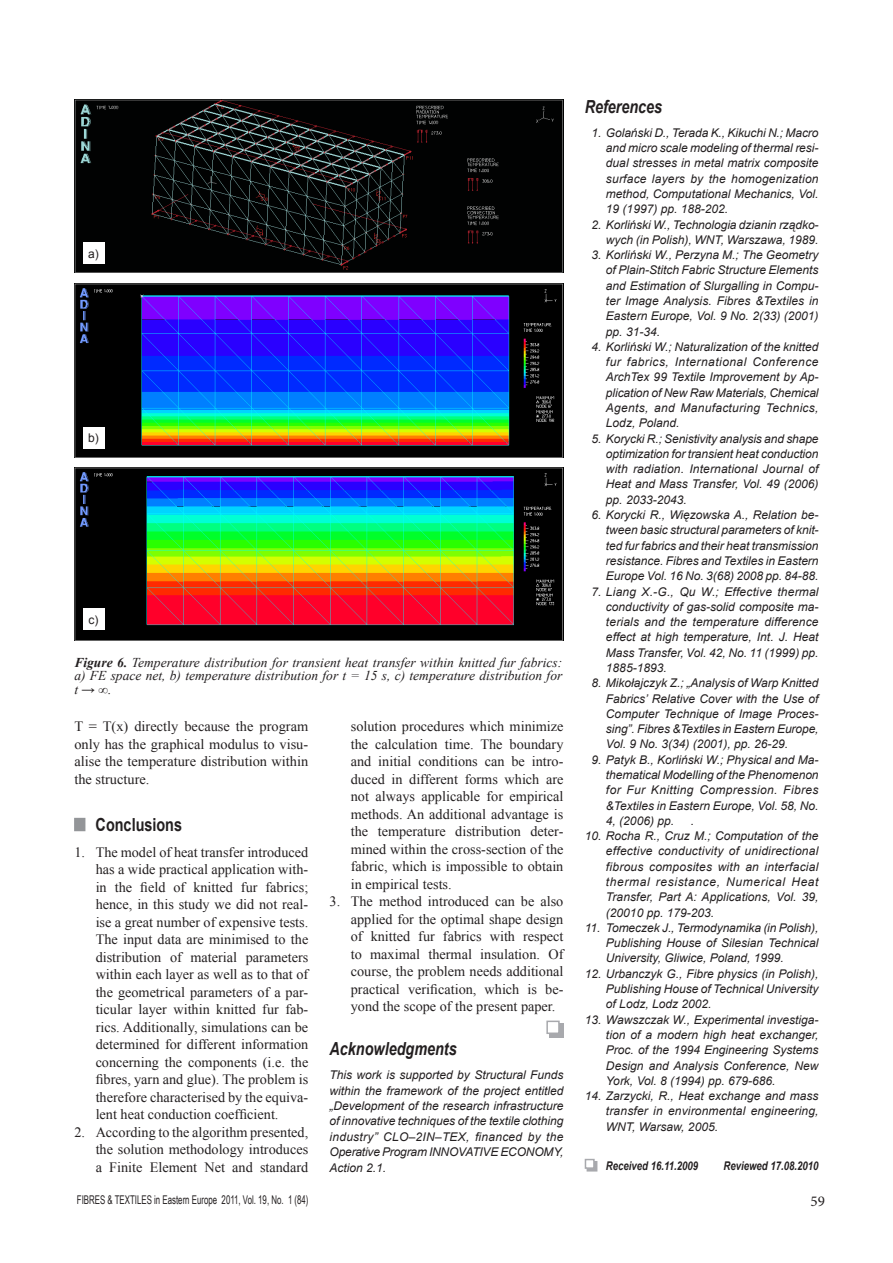
<style>
.page{position:relative;width:893px;height:1263px;background:#fff}
.page>*{position:absolute;margin:0;border:0;box-sizing:border-box;transform-origin:0 0}
.t1{font:italic 700 18px "Arial";color:#231f20;scale:.8 1}
.t2{font:700 18px "Arial";color:#231f20;scale:.8 1}
.t3{font:15px "Minion Pro";color:#231f20}
.t4{font:14.25px/17.4px "Times New Roman";color:#231f20;text-align:justify}
.t5{font:italic 13.5px/13.5px "Times New Roman";color:#231f20;text-align:justify}
.t6{font:italic 12px/15.3px "Arial";color:#231f20;text-align:justify}
.t7{font:12px "Arial Narrow";color:#231f20;scale:.8 1}
.t8{font:italic 700 12px "Arial";color:#231f20;scale:.8 1}
.t9{font:12px "Arial";color:#231f20}
.s1{font-weight:700}
.s2{color:#939598}
</style>
<div class="page">
<div style="left:74px;top:818px;width:11px;height:13px;border:3px solid #939598"></div>
<div style="left:587px;top:1161px;width:10px;height:10px;background:#a8a9ad"></div>
<div style="left:585px;top:1159px;width:10px;height:10px;background:#fff;border:2px solid #a8a9ad"></div>
<div style="left:549px;top:1023px;width:14px;height:14px;background:#a8a9ad"></div>
<div style="left:546px;top:1020px;width:14px;height:14px;background:#fff;border:2px solid #a8a9ad"></div>
<img style="left:74px;top:100px;width:489px;height:173px">
<img style="left:74px;top:284px;width:489px;height:173px">
<img style="left:74px;top:467px;width:489px;height:174px">
<div style="left:83px;top:243px;width:21px;height:21px;background:#fff"></div>
<div style="left:83px;top:427px;width:21px;height:21px;background:#fff"></div>
<div style="left:83px;top:608px;width:21px;height:22px;background:#fff"></div>
<p class="t9" style="left:88px;top:246px;width:12px">a)</p>
<p class="t9" style="left:88px;top:430px;width:12px">b)</p>
<p class="t9" style="left:89px;top:611px;width:11px">c)</p>
<p class="t5" style="left:74px;top:655px;width:489px"><span class="s1">Figure 6.</span> Temperature distribution for transient heat transfer within knitted fur fabrics: a) FE space net, b) temperature distribution for t = 15 s, c) temperature distribution for t → ∞.</p>
<p class="t4" style="left:74px;top:717px;width:235px">T = T(x) directly because the program only has the graphical modulus to visu&shy;alise the temperature distribution within the structure.</p>
<h1 class="t2" style="left:74px;top:813px;width:136px"><span class="s2">■</span> Conclusions</h1>
<p class="t4" style="left:96px;top:843px;width:214px;text-indent:-21px">1. The model of heat transfer introduced has a wide practical application with&shy;in the field of knitted fur fabrics; hence, in this study we did not real&shy;ise a great number of expensive tests.<br>The input data are minimised to the distribution of material parameters within each layer as well as to that of the geometrical parameters of a par&shy;ticular layer within knitted fur fab&shy;rics. Additionally, simulations can be determined for different information concerning the components (i.e. the fibres, yarn and glue). The problem is therefore characterised by the equiva&shy;lent heat conduction coefficient.</p>
<p class="t4" style="left:96px;top:1123px;width:214px;text-indent:-21px">2. According to the algorithm presented, the solution methodology introduces a Finite Element Net and standard</p>
<p class="t4" style="left:351px;top:717px;width:214px">solution procedures which minimize the calculation time. The boundary and initial conditions can be intro&shy;duced in different forms which are not always applicable for empirical methods. An additional advantage is the temperature distribution deter&shy;mined within the cross-section of the fabric, which is impossible to obtain in empirical tests.</p>
<p class="t4" style="left:351px;top:892px;width:214px;text-indent:-21px">3. The method introduced can be also applied for the optimal shape design of knitted fur fabrics with respect to maximal thermal insulation. Of course, the problem needs additional practical verification, which is be&shy;yond the scope of the present paper.</p>
<h1 class="t1" style="left:330px;top:1037px;width:161px">Acknowledgments</h1>
<p class="t6" style="left:330px;top:1067px;width:235px">This work is supported by Structural Funds within the framework of the project entitled „Development of the research infrastructure of innovative techniques of the textile clothing industry” CLO–2IN–TEX, financed by the Operative Program INNOVATIVE ECONOMY, Action 2.1.</p>
<h1 class="t1" style="left:585px;top:95px;width:99px">References</h1>
<p class="t6" style="left:606px;top:125px;width:214px;text-indent:-15px">1. Golański D., Terada K., Kikuchi N.; Macro and micro scale modeling of thermal resi&shy;dual stresses in metal matrix composite surface layers by the homogenization method, Computational Mechanics, Vol.<br>19 (1997) pp. 188-202.</p>
<p class="t6" style="left:591px;top:217px;width:229px;text-align:right">2. Korliński W., Technologia dzianin rządko&shy;wych (in Polish), WNT, Warszawa, 1989.</p>
<p class="t6" style="left:606px;top:247px;width:214px;text-indent:-15px">3. Korliński W., Perzyna M.; The Geometry of Plain-Stitch Fabric Structure Elements and Estimation of Slurgalling in Compu&shy;ter Image Analysis. Fibres &amp;Textiles in Eastern Europe, Vol. 9 No. 2(33) (2001) pp. 31-34.</p>
<p class="t6" style="left:606px;top:339px;width:214px;text-indent:-15px">4. Korliński W.; Naturalization of the knitted fur fabrics, International Conference ArchTex 99 Textile Improvement by Ap&shy;plication of New Raw Materials, Chemical Agents, and Manufacturing Technics, Lodz, Poland.</p>
<p class="t6" style="left:606px;top:431px;width:214px;text-indent:-15px">5. Korycki R.; Senistivity analysis and shape optimization for transient heat conduction with radiation. International Journal of Heat and Mass Transfer, Vol. 49 (2006) pp. 2033-2043.</p>
<p class="t6" style="left:606px;top:507px;width:214px;text-indent:-15px">6. Korycki R., Więzowska A., Relation be&shy;tween basic structural parameters of knit&shy;ted fur fabrics and their heat transmission resistance. Fibres and Textiles in Eastern Europe Vol. 16 No. 3(68) 2008 pp. 84-88.</p>
<p class="t6" style="left:606px;top:584px;width:214px;text-indent:-15px">7. Liang X.-G., Qu W.; Effective thermal conductivity of gas-solid composite ma&shy;terials and the temperature difference effect at high temperature, Int. J. Heat Mass Transfer, Vol. 42, No. 11 (1999) pp.<br>1885-1893.</p>
<p class="t6" style="left:606px;top:675px;width:214px;text-indent:-15px">8. Mikołajczyk Z.; „Analysis of Warp Knitted Fabrics’ Relative Cover with the Use of Computer Technique of Image Proces&shy;sing”. Fibres &amp;Textiles in Eastern Europe, Vol. 9 No. 3(34) (2001), pp. 26-29.</p>
<p class="t6" style="left:606px;top:752px;width:214px;text-indent:-15px">9. Patyk B., Korliński W.; Physical and Ma&shy;thematical Modelling of the Phenomenon for Fur Knitting Compression. Fibres &amp;Textiles in Eastern Europe, Vol. 58, No.<br>4, (2006) pp.</p>
<p class="t6" style="left:691px;top:813px;width:5px">.</p>
<p class="t6" style="left:606px;top:828px;width:214px;text-indent:-21px">10. Rocha R., Cruz M.; Computation of the effective conductivity of unidirectional fibrous composites with an interfacial thermal resistance, Numerical Heat Transfer, Part A: Applications, Vol. 39, (20010 pp. 179-203.</p>
<p class="t6" style="left:606px;top:920px;width:214px;text-indent:-21px">11. Tomeczek J., Termodynamika (in Polish), Publishing House of Silesian Technical University, Gliwice, Poland, 1999.</p>
<p class="t6" style="left:606px;top:966px;width:214px;text-indent:-21px">12. Urbanczyk G., Fibre physics (in Polish), Publishing House of Technical University of Lodz, Lodz 2002.</p>
<p class="t6" style="left:606px;top:1012px;width:214px;text-indent:-21px">13. Wawszczak W., Experimental investiga&shy;tion of a modern high heat exchanger, Proc. of the 1994 Engineering Systems Design and Analysis Conference, New York, Vol. 8 (1994) pp. 679-686.</p>
<p class="t6" style="left:606px;top:1088px;width:214px;text-indent:-21px">14. Zarzycki, R., Heat exchange and mass transfer in environmental engineering, WNT, Warsaw, 2005.</p>
<p class="t8" style="left:606px;top:1158px;width:117px">Received 16.11.2009</p>
<p class="t8" style="left:723px;top:1158px;width:120px">Reviewed 17.08.2010</p>
<p class="t7" style="left:77px;top:1191px;width:291px">FIBRES &amp; TEXTILES in Eastern Europe 2011, Vol. 19, No. 1 (84)</p>
<p class="t3" style="left:810px;top:1191px;width:16px">59</p>
</div>
